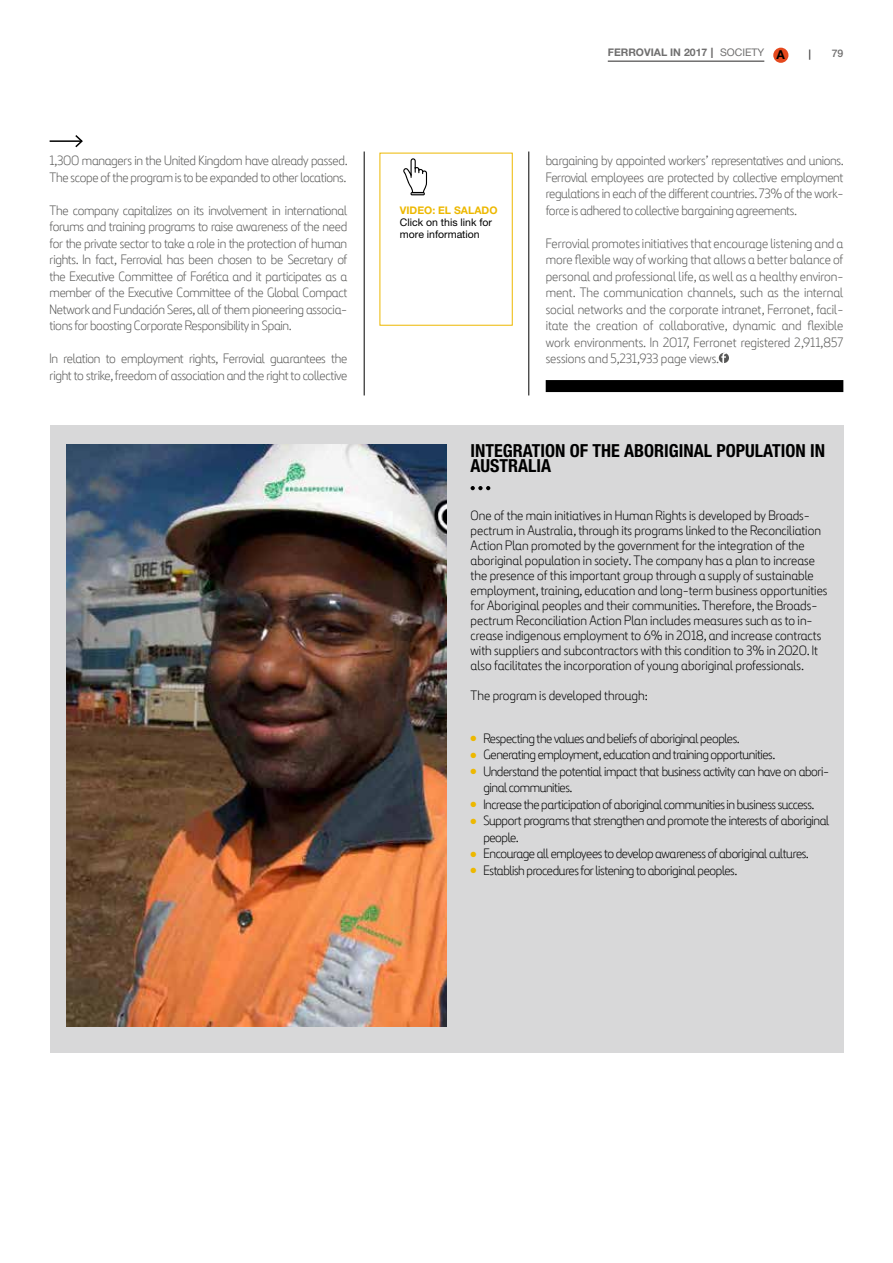
<style>
.page{position:relative;width:893px;height:1263px;background:#fff}
.page>*{position:absolute;margin:0;border:0;box-sizing:border-box;transform-origin:0 0}
.t1{font:700 condensed 18px/15px "Helvetica Neue LT Pro";color:#000}
.t2{font:300 13.5px/16.5px "Ferrovial New";letter-spacing:-.02em;color:#575756;text-align:justify}
.t3{font:300 13.5px/15px "Ferrovial New";letter-spacing:-.01em;color:#000}
.t4{font:300 13.5px/16.5px "Ferrovial New";letter-spacing:-.03em;color:#000}
.t5{font:10.5px/12px "Helvetica Neue LT Pro";color:#000}
.t6{font:700 10.5px "Helvetica Neue LT Pro";color:#706f6f}
.t7{font:700 10.5px "Helvetica Neue LT Pro";color:#edb800}
.t8{font:500 10.5px "Helvetica Neue LT Pro";color:#706f6f}
.s1{font-weight:400;font-size:14.4px}
.s2{font-weight:400}
.s3{font-size:12.3px;color:#000}
.s4{color:#edb800}
</style>
<div class="page">
<div style="left:773px;top:48px;width:15px;height:15px;background:#e5481d;border-radius:50%"></div>
<hr style="left:608px;top:60px;width:156px;height:2px;background:#706f6f">
<div style="left:50px;top:425px;width:793px;height:627px;background:#d8d8d9"></div>
<div style="left:546px;top:380px;width:297px;height:12px;background:#000"></div>
<svg style="left:719px;top:353px;width:10px;height:10px"></svg>
<svg style="left:721px;top:353px;width:5px;height:10px"></svg>
<svg style="left:471px;top:486px;width:19px;height:4px"></svg>
<hr style="left:364px;top:152px;width:1px;height:243px;background:#000">
<hr style="left:528px;top:152px;width:1px;height:243px;background:#000">
<img style="left:66px;top:444px;width:380px;height:583px">
<hr style="left:50px;top:140px;width:32px;height:2px;background:#000">
<svg style="left:74px;top:135px;width:9px;height:13px"></svg>
<hr style="left:410px;top:192px;width:15px;height:3px;background:#000">
<svg style="left:403px;top:158px;width:24px;height:36px"></svg>
<p class="t2" style="left:50px;top:152px;width:300px">1,300 managers in the United Kingdom have already passed.<br>The scope of the program is to be expanded to other locations.</p>
<p class="t2" style="left:50px;top:201px;width:299px">The company capitalizes on its involvement in international forums and training programs to raise awareness of the need for the private sector to take a role in the protection of human rights. In fact, Ferrovial has been chosen to be Secretary of the Executive Committee of Forética and it participates as a member of the Executive Committee of the Global Compact Network and Fundación Seres, all of them pioneering associa&shy;tions for boosting Corporate Responsibility in Spain.</p>
<p class="t2" style="left:50px;top:350px;width:299px">In relation to employment rights, Ferrovial guarantees the right to strike, freedom of association and the right to collective</p>
<p class="t7" style="left:400px;top:204px;width:99px">VIDEO: EL SALADO</p>
<p class="t5" style="left:400px;top:216px;width:94px">Click on this link for more information</p>
<p class="t6" style="left:608px;top:46px;width:179px">FERROVIAL IN 2017 <span class="s1">I</span> <span class="s2">SOCIETY</span> <span class="s3">A</span></p>
<p class="t8" style="left:832px;top:47px;width:13px">79</p>
<p class="t2" style="left:546px;top:152px;width:300px">bargaining by appointed workers’ representatives and unions.<br>Ferrovial employees are protected by collective employment regulations in each of the different countries. 73% of the work&shy;force is adhered to collective bargaining agreements.</p>
<p class="t2" style="left:546px;top:234px;width:299px">Ferrovial promotes initiatives that encourage listening and a more flexible way of working that allows a better balance of personal and professional life, as well as a healthy environ&shy;ment. The communication channels, such as the internal social networks and the corporate intranet, Ferronet, facil&shy;itate the creation of collaborative, dynamic and flexible work environments. In 2017, Ferronet registered 2,911,857 sessions and 5,231,933 page views.</p>
<h1 class="t1" style="left:471px;top:443px;width:356px">INTEGRATION OF THE ABORIGINAL POPULATION IN<br>AUSTRALIA</h1>
<p class="t3" style="left:471px;top:508px;width:358px">One of the main initiatives in Human Rights is developed by Broads&shy;pectrum in Australia, through its programs linked to the Reconciliation Action Plan promoted by the government for the integration of the aboriginal population in society. The company has a plan to increase the presence of this important group through a supply of sustainable employment, training, education and long-term business opportunities for Aboriginal peoples and their communities. Therefore, the Broads&shy;pectrum Reconciliation Action Plan includes measures such as to in&shy;crease indigenous employment to 6% in 2018, and increase contracts with suppliers and subcontractors with this condition to 3% in 2020. It also facilitates the incorporation of young aboriginal professionals.</p>
<p class="t3" style="left:471px;top:688px;width:179px">The program is developed through:</p>
<p class="t4" style="left:471px;top:729px;width:271px"><span class="s4">●</span> Respecting the values and beliefs of aboriginal peoples.</p>
<p class="t4" style="left:471px;top:746px;width:306px"><span class="s4">●</span> Generating employment, education and training opportunities.</p>
<p class="t4" style="left:483px;top:762px;width:347px;text-indent:-13px"><span class="s4">●</span> Understand the potential impact that business activity can have on abori&shy;ginal communities.</p>
<p class="t4" style="left:471px;top:795px;width:345px"><span class="s4">●</span> Increase the participation of aboriginal communities in business success.</p>
<p class="t4" style="left:483px;top:812px;width:347px;text-indent:-13px"><span class="s4">●</span> Support programs that strengthen and promote the interests of aboriginal people.</p>
<p class="t4" style="left:471px;top:845px;width:340px"><span class="s4">●</span> Encourage all employees to develop awareness of aboriginal cultures.</p>
<p class="t4" style="left:471px;top:861px;width:268px"><span class="s4">●</span> Establish procedures for listening to aboriginal peoples.</p>
</div>
